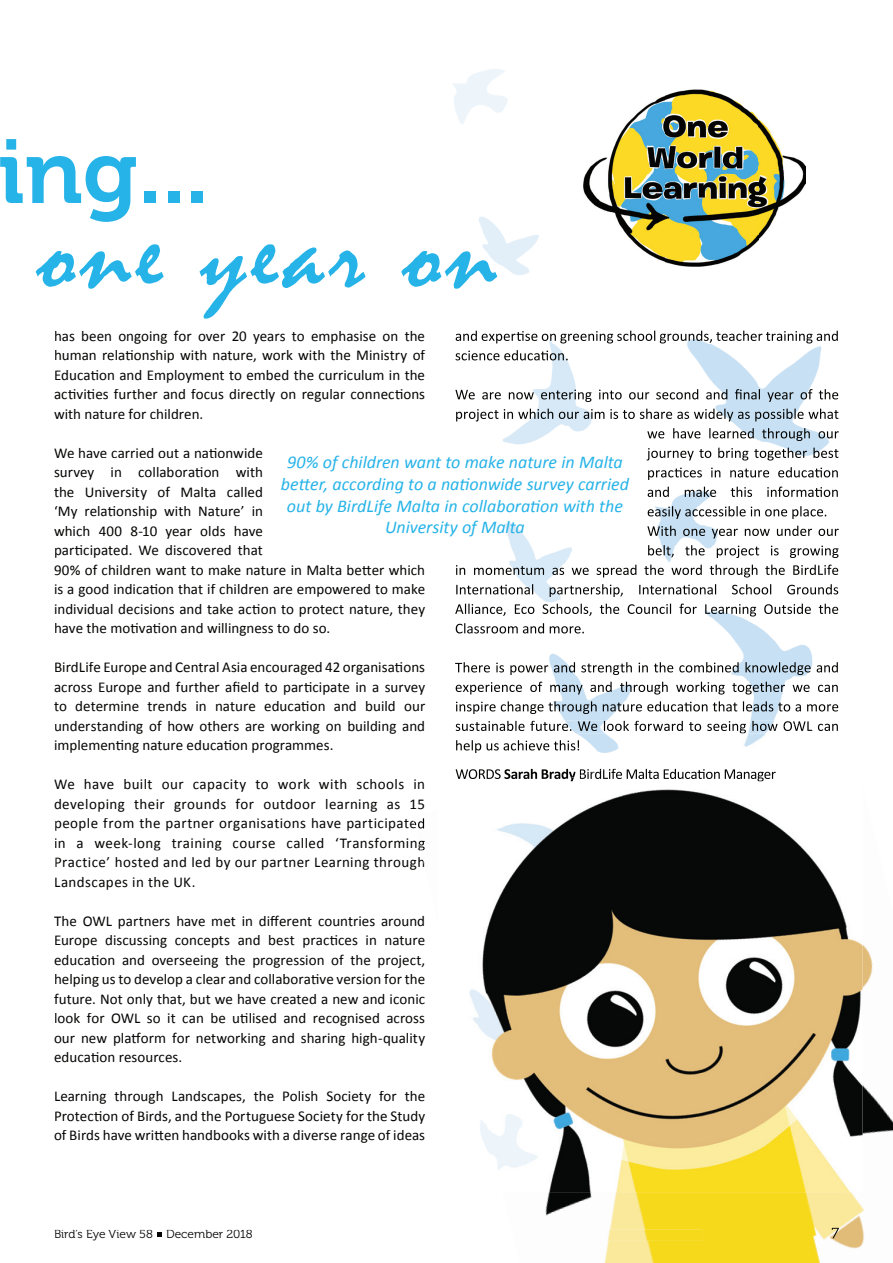
<style>
.page{position:relative;width:893px;height:1263px;background:#fff}
.page>*{position:absolute;margin:0;border:0;box-sizing:border-box;transform-origin:0 0}
.t1{font:108px "Mistral";letter-spacing:.05em;color:#26b3e8}
.t2{font:90px "Museo 700";color:#26b3e8}
.t3{font:italic 18px/21.8px "Calibri";color:#26b3e8;text-align:center}
.t4{font:15px/19.5px "Calibri";letter-spacing:.005em;color:#040503;text-align:justify}
.t5{font:12px "Museo 300";color:#040503}
</style>
<div class="page">
<img style="left:453px;top:69px;width:143px;height:632px">
<img style="left:758px;top:165px;width:80px;height:536px">
<img style="left:596px;top:330px;width:162px;height:371px">
<img style="left:456px;top:331px;width:382px;height:12px">
<img style="left:456px;top:350px;width:113px;height:10px">
<img style="left:455px;top:389px;width:384px;height:13px">
<img style="left:456px;top:409px;width:383px;height:12px">
<img style="left:647px;top:428px;width:192px;height:13px">
<img style="left:647px;top:448px;width:192px;height:12px">
<img style="left:648px;top:467px;width:190px;height:13px">
<img style="left:648px;top:487px;width:190px;height:10px">
<img style="left:648px;top:506px;width:179px;height:13px">
<img style="left:647px;top:526px;width:192px;height:12px">
<img style="left:648px;top:545px;width:191px;height:13px">
<img style="left:456px;top:565px;width:383px;height:12px">
<img style="left:456px;top:584px;width:383px;height:13px">
<img style="left:455px;top:604px;width:384px;height:12px">
<img style="left:456px;top:623px;width:129px;height:10px">
<img style="left:455px;top:662px;width:383px;height:13px">
<img style="left:456px;top:682px;width:382px;height:12px">
<img style="left:456px;top:701px;width:383px;height:11px">
<img style="left:572px;top:77px;width:233px;height:195px">
<img style="left:420px;top:850px;width:473px;height:413px">
<img style="left:438px;top:712px;width:425px;height:480px">
<img style="left:556px;top:777px;width:20px;height:4px">
<img style="left:580px;top:769px;width:196px;height:12px">
<svg style="left:413px;top:818px;width:12px;height:11px"></svg>
<svg style="left:419px;top:840px;width:6px;height:10px"></svg>
<svg style="left:422px;top:857px;width:3px;height:12px"></svg>
<img style="left:756px;top:721px;width:83px;height:12px">
<img style="left:512px;top:1230px;width:190px;height:11px">
<svg style="left:832px;top:1228px;width:7px;height:10px"></svg>
<svg style="left:157px;top:1232px;width:5px;height:4px"></svg>
<h2 class="t2" style="left:-2px;top:122px;width:213px">ing...</h2>
<h1 class="t1" style="left:38px;top:193px;width:461px">one year on</h1>
<p class="t4" style="left:54px;top:326px;width:373px">has been ongoing for over 20 years to emphasise on the human relationship with nature, work with the Ministry of Education and Employment to embed the curriculum in the activities further and focus directly on regular connections with nature for children.</p>
<p class="t4" style="left:54px;top:443px;width:373px;text-align:left">We have carried out a nationwide<br>survey in collaboration with<br>the University of Malta called<br>‘My relationship with Nature’ in<br>which 400 8-10 year olds have<br>participated. We discovered that<br>90% of children want to make nature in Malta better which is a good indication that if children are empowered to make individual decisions and take action to protect nature, they have the motivation and willingness to do so.</p>
<p class="t4" style="left:54px;top:658px;width:373px">BirdLife Europe and Central Asia encouraged 42 organisations across Europe and further afield to participate in a survey to determine trends in nature education and build our understanding of how others are working on building and implementing nature education programmes.</p>
<p class="t4" style="left:54px;top:775px;width:373px">We have built our capacity to work with schools in developing their grounds for outdoor learning as 15 people from the partner organisations have participated in a week-long training course called ‘Transforming Practice’ hosted and led by our partner Learning through Landscapes in the UK.</p>
<p class="t4" style="left:54px;top:911px;width:373px">The OWL partners have met in different countries around Europe discussing concepts and best practices in nature education and overseeing the progression of the project, helping us to develop a clear and collaborative version for the future. Not only that, but we have created a new and iconic look for OWL so it can be utilised and recognised across our new platform for networking and sharing high-quality education resources.</p>
<p class="t4" style="left:54px;top:1087px;width:373px">Learning through Landscapes, the Polish Society for the Protection of Birds, and the Portuguese Society for the Study of Birds have written handbooks with a diverse range of ideas</p>
<p class="t3" style="left:281px;top:451px;width:349px">90% of children want to make nature in Malta better, according to a nationwide survey carried out by BirdLife Malta in collaboration with the University of Malta</p>
<p class="t5" style="left:54px;top:1228px;width:200px">Bird’s Eye View 58 December 2018</p>
</div>
